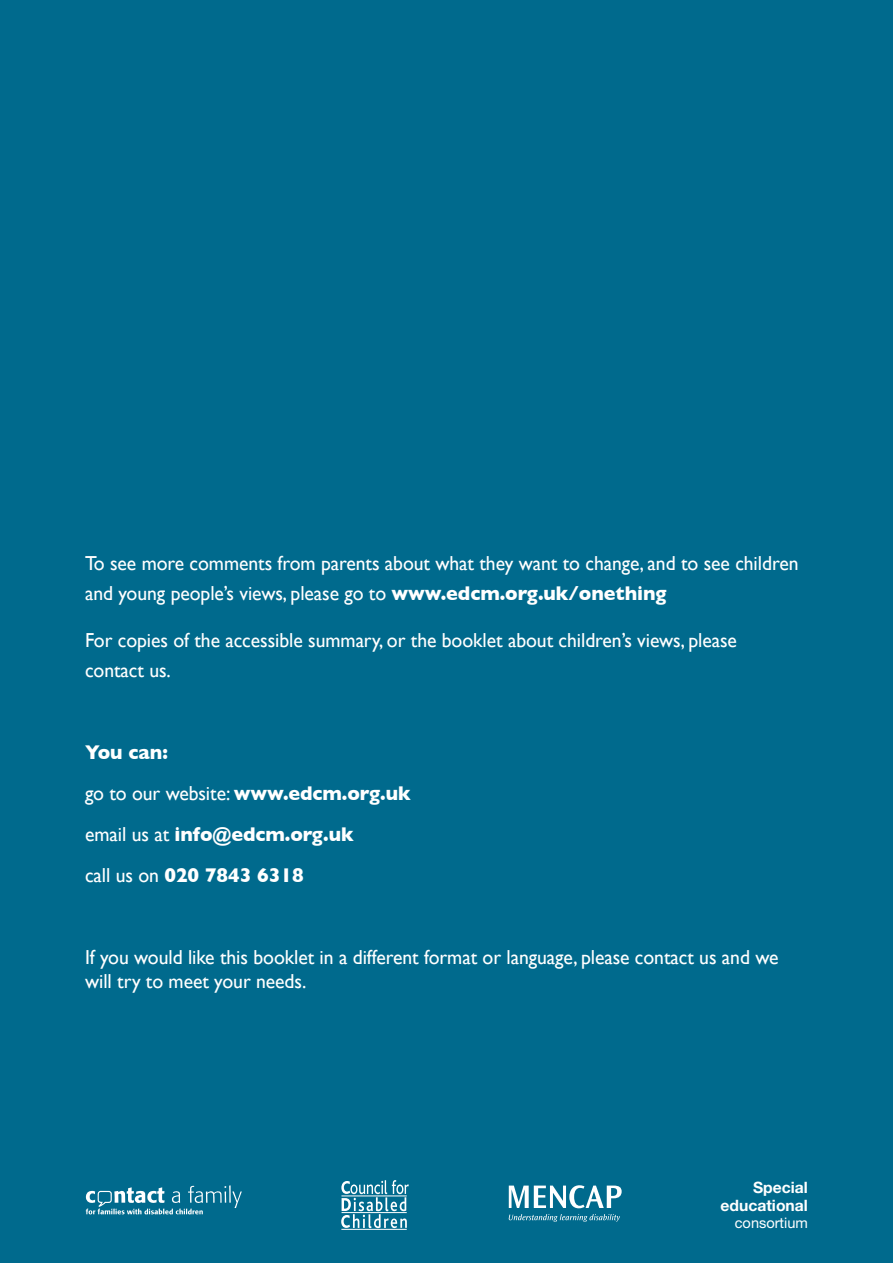
<style>
.page{position:relative;width:893px;height:1263px;background:#006a8d}
.page>*{position:absolute;margin:0;border:0;box-sizing:border-box;transform-origin:0 0}
.t1{font:20.25px/30px "Gill Sans";letter-spacing:-.005em;color:#fff}
.t2{font:700 20.25px/41px "Gill Sans";letter-spacing:-.005em;color:#fff}
.t3{font:700 15.75px/17.9px "Helvetica Neue";color:#fff;text-align:right}
.t4{font:14.55px "Helvetica Neue";color:#fff}
.s1{font-weight:700}
.s2{font-weight:400}
</style>
<div class="page">
<svg style="left:86px;top:1185px;width:156px;height:29px"></svg>
<svg style="left:341px;top:1180px;width:68px;height:48px"></svg>
<hr style="left:341px;top:1229px;width:66px;height:1px;background:#fff">
<hr style="left:342px;top:1212px;width:65px;height:1px;background:#fff">
<hr style="left:341px;top:1195px;width:66px;height:1px;background:#fff">
<svg style="left:509px;top:1185px;width:113px;height:23px"></svg>
<svg style="left:508px;top:1214px;width:112px;height:8px"></svg>
<p class="t1" style="left:85px;top:548px;width:715px">To see more comments from parents about what they want to change, and to see children and young people’s views, please go to <span class="s1">www.edcm.org.uk/onething</span></p>
<p class="t1" style="left:85px;top:625px;width:653px">For copies of the accessible summary, or the booklet about children’s views, please contact us.</p>
<p class="t2" style="left:85px;top:732px;width:327px">You can:<br><span class="s2">go to our website:</span> www.edcm.org.uk <span class="s2">email us at</span> info@edcm.org.uk<br><span class="s2">call us on</span> 020 7843 6318</p>
<p class="t1" style="left:85px;top:945px;width:695px;line-height:24px">If you would like this booklet in a different format or language, please contact us and we will try to meet your needs.</p>
<p class="t3" style="left:721px;top:1178px;width:89px">Special educational</p>
<p class="t4" style="left:735px;top:1214px;width:75px">consortium</p>
</div>
